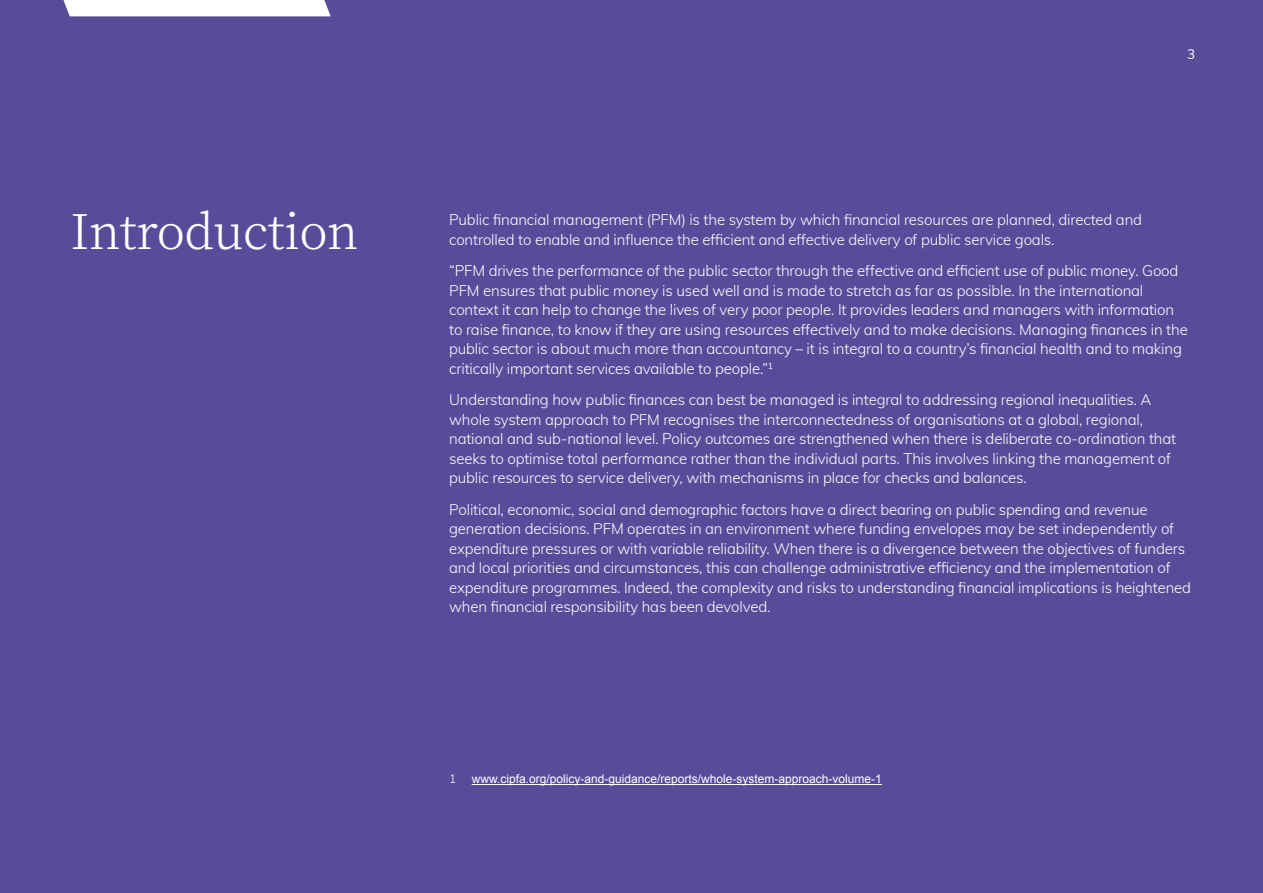
<style>
.page{position:relative;width:1263px;height:893px;background:#5a4b9a}
.page>*{position:absolute;margin:0;border:0;box-sizing:border-box;transform-origin:0 0}
.Heading_section{font:300 48px "Noto Serif JP";letter-spacing:-.01em;color:#fff}
.Body{font:300 15px/19.5px "Muli";letter-spacing:-.01em;color:#fff}
.t1{font:13.5px "Muli";color:#fff}
.t2{font:12px "Arial";color:#fff}
.t3{font:300 12px "Muli";color:#fff}
</style>
<div class="page">
<div style="left:63px;top:0;width:268px;height:16px;background:#fff"></div>
<hr style="left:472px;top:784px;width:410px;height:1px;background:#fff">
<p class="t1" style="left:1187px;top:45px;width:10px">3</p>
<p class="Heading_section" style="left:70px;top:204px;width:290px">Introduction</p>
<p class="Body" style="left:449px;top:209px;width:694px">Public financial management (PFM) is the system by which financial resources are planned, directed and controlled to enable and influence the efficient and effective delivery of public service goals.</p>
<p class="Body" style="left:449px;top:260px;width:740px">“PFM drives the performance of the public sector through the effective and efficient use of public money. Good PFM ensures that public money is used well and is made to stretch as far as possible. In the international context it can help to change the lives of very poor people. It provides leaders and managers with information to raise finance, to know if they are using resources effectively and to make decisions. Managing finances in the public sector is about much more than accountancy – it is integral to a country’s financial health and to making critically important services available to people.”<sup>1</sup></p>
<p class="Body" style="left:449px;top:389px;width:728px">Understanding how public finances can best be managed is integral to addressing regional inequalities. A whole system approach to PFM recognises the interconnectedness of organisations at a global, regional, national and sub-national level. Policy outcomes are strengthened when there is deliberate co-ordination that seeks to optimise total performance rather than the individual parts. This involves linking the management of public resources to service delivery, with mechanisms in place for checks and balances.</p>
<p class="Body" style="left:449px;top:499px;width:743px">Political, economic, social and demographic factors have a direct bearing on public spending and revenue generation decisions. PFM operates in an environment where funding envelopes may be set independently of expenditure pressures or with variable reliability. When there is a divergence between the objectives of funders and local priorities and circumstances, this can challenge administrative efficiency and the implementation of expenditure programmes. Indeed, the complexity and risks to understanding financial implications is heightened when financial responsibility has been devolved.</p>
<p class="t3" style="left:449px;top:770px;width:9px">1</p>
<p class="t2" style="left:472px;top:771px;width:412px">www.cipfa.org/policy-and-guidance/reports/whole-system-approach-volume-1</p>
</div>
